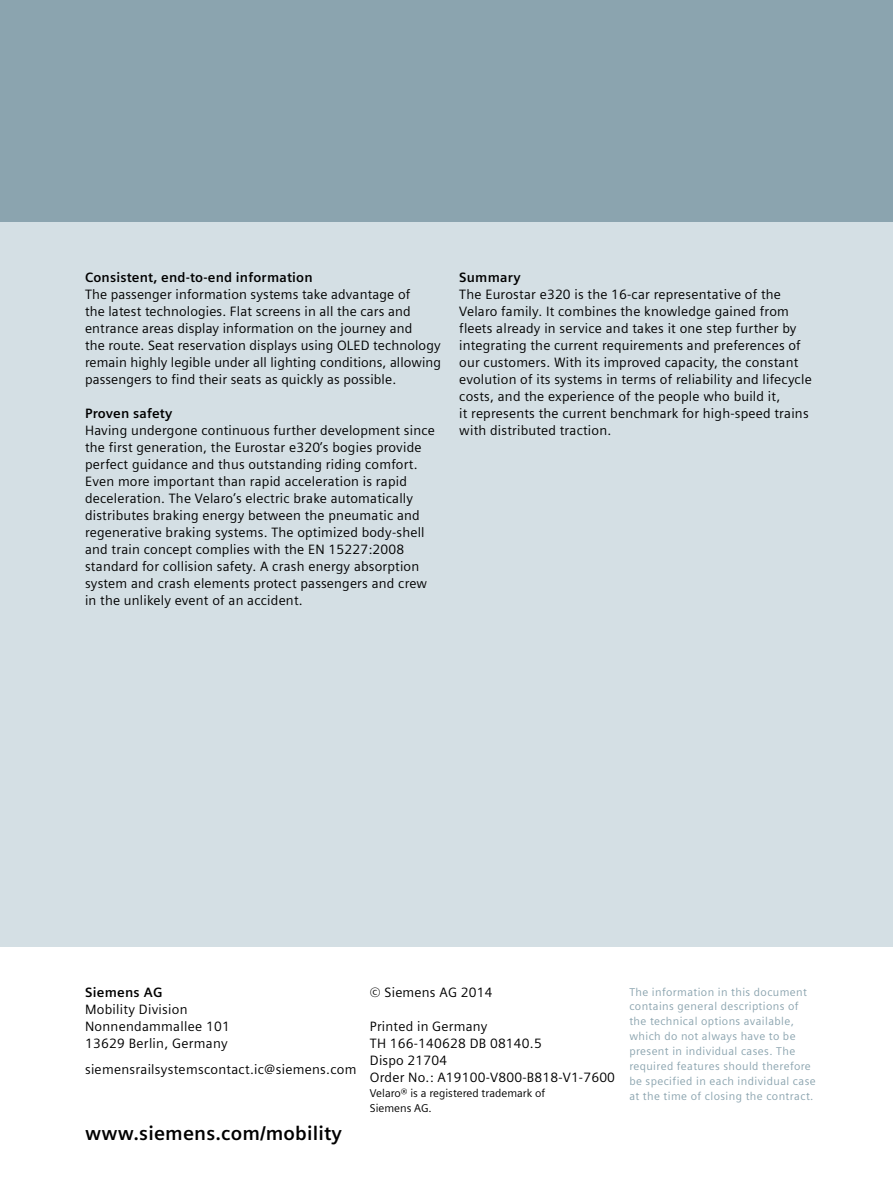
<style>
.page{position:relative;width:893px;height:1191px;background:#fff}
.page>*{position:absolute;margin:0;border:0;box-sizing:border-box;transform-origin:0 0}
.t1{font:700 19.5px "Siemens Sans";letter-spacing:.01em;color:#000}
.t2{font:13.5px/17px "Siemens Sans";letter-spacing:.015em;color:#000}
.t3{font:700 13.5px "Siemens Sans";letter-spacing:.015em;color:#000}
.t4{font:11.25px/14.9px "Siemens Sans";letter-spacing:.035em;color:#8ba4af}
.t5{font:11.25px/14.9px "Siemens Sans";color:#000}
</style>
<div class="page">
<div style="left:0;top:0;width:893px;height:946px;background:#d4dfe4"></div>
<div style="left:0;top:0;width:893px;height:221px;background:#8ba4af"></div>
<p class="t3" style="left:85px;top:269px;width:229px">Consistent, end-to-end information</p>
<p class="t2" style="left:85px;top:285px;width:358px">The passenger information systems take advantage of<br>the latest technologies. Flat screens in all the cars and entrance areas display information on the journey and<br>the route. Seat reservation displays using OLED technology remain highly legible under all lighting conditions, allowing passengers to find their seats as quickly as possible.</p>
<p class="t3" style="left:85px;top:405px;width:89px">Proven safety</p>
<p class="t2" style="left:85px;top:421px;width:351px">Having undergone continuous further development since the first generation, the Eurostar e320’s bogies provide perfect guidance and thus outstanding riding comfort.<br>Even more important than rapid acceleration is rapid deceleration. The Velaro’s electric brake automatically distributes braking energy between the pneumatic and regenerative braking systems. The optimized body-shell and train concept complies with the EN 15227:2008 standard for collision safety. A crash energy absorption system and crash elements protect passengers and crew in the unlikely event of an accident.</p>
<p class="t3" style="left:459px;top:269px;width:63px">Summary</p>
<p class="t2" style="left:459px;top:285px;width:354px">The Eurostar e320 is the 16-car representative of the Velaro family. It combines the knowledge gained from fleets already in service and takes it one step further by integrating the current requirements and preferences of our customers. With its improved capacity, the constant evolution of its systems in terms of reliability and lifecycle costs, and the experience of the people who build it,<br>it represents the current benchmark for high-speed trains with distributed traction.</p>
<p class="t3" style="left:85px;top:984px;width:79px">Siemens AG</p>
<p class="t2" style="left:85px;top:1001px;width:147px">Mobility Division<br>Nonnendammallee 101<br>13629 Berlin, Germany</p>
<p class="t2" style="left:85px;top:1060px;width:273px">siemensrailsystemscontact.ic@siemens.com</p>
<h1 class="t1" style="left:85px;top:1122px;width:259px">www.siemens.com/mobility</h1>
<p class="t2" style="left:370px;top:984px;width:124px">© Siemens AG 2014</p>
<p class="t2" style="left:370px;top:1018px;width:247px">Printed in Germany<br>TH 166-140628 DB 08140.5<br>Dispo 21704<br>Order No.: A19100-V800-B818-V1-7600</p>
<p class="t5" style="left:370px;top:1086px;width:177px">Velaro® is a registered trademark of<br>Siemens AG.</p>
<p class="t4" style="left:629px;top:984px;width:188px">The information in this document contains general descriptions of the technical options available, which do not always have to be present in individual cases. The required features should therefore be specified in each individual case at the time of closing the contract.</p>
</div>
